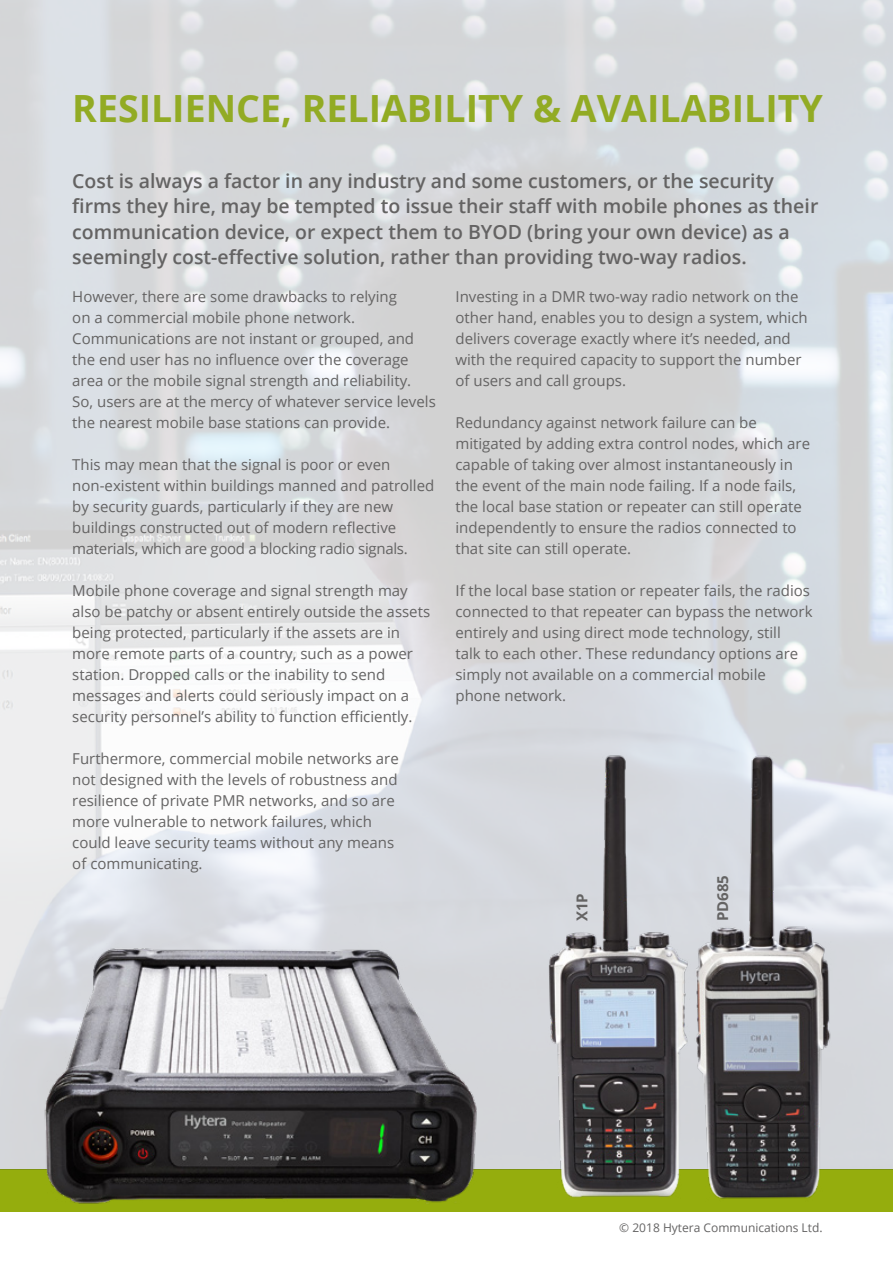
<style>
.page{position:relative;width:893px;height:1263px;background:#fff}
.page>*{position:absolute;margin:0;border:0;box-sizing:border-box;transform-origin:0 0}
.t1{font:700 37.5px "Open Sans";color:#92ab24}
.t2{font:600 19.5px/25.5px "Open Sans";color:#646363}
.t3{font:15px/21px "Open Sans";color:#646363}
.t4{font:700 15px "Open Sans";color:#646363}
.t5{font:12px "Open Sans";color:#646363}
</style>
<div class="page">
<div style="left:0;top:1170px;width:893px;height:42px;background:#95ad0d"></div>
<img style="left:0;top:0;width:893px;height:1170px">
<img style="left:540px;top:752px;width:149px;height:446px">
<img style="left:689px;top:733px;width:145px;height:466px">
<img style="left:39px;top:881px;width:447px;height:323px">
<h1 class="t1" style="left:72px;top:81px;width:752px">RESILIENCE, RELIABILITY &amp; AVAILABILITY</h1>
<p class="t2" style="left:72px;top:168px;width:748px">Cost is always a factor in any industry and some customers, or the security firms they hire, may be tempted to issue their staff with mobile phones as their communication device, or expect them to BYOD (bring your own device) as a seemingly cost-effective solution, rather than providing two-way radios.</p>
<p class="t3" style="left:72px;top:286px;width:365px">However, there are some drawbacks to relying<br>on a commercial mobile phone network.<br>Communications are not instant or grouped, and the end user has no influence over the coverage area or the mobile signal strength and reliability.<br>So, users are at the mercy of whatever service levels the nearest mobile base stations can provide.</p>
<p class="t3" style="left:72px;top:454px;width:364px">This may mean that the signal is poor or even non-existent within buildings manned and patrolled by security guards, particularly if they are new buildings constructed out of modern reflective materials, which are good a blocking radio signals.</p>
<p class="t3" style="left:72px;top:580px;width:359px">Mobile phone coverage and signal strength may also be patchy or absent entirely outside the assets being protected, particularly if the assets are in more remote parts of a country, such as a power station. Dropped calls or the inability to send messages and alerts could seriously impact on a security personnel’s ability to function efficiently.</p>
<p class="t3" style="left:72px;top:748px;width:328px">Furthermore, commercial mobile networks are not designed with the levels of robustness and resilience of private PMR networks, and so are more vulnerable to network failures, which could leave security teams without any means of communicating.</p>
<p class="t3" style="left:455px;top:286px;width:354px">Investing in a DMR two-way radio network on the other hand, enables you to design a system, which delivers coverage exactly where it’s needed, and with the required capacity to support the number of users and call groups.</p>
<p class="t3" style="left:455px;top:412px;width:356px">Redundancy against network failure can be mitigated by adding extra control nodes, which are capable of taking over almost instantaneously in the event of the main node failing. If a node fails, the local base station or repeater can still operate independently to ensure the radios connected to that site can still operate.</p>
<p class="t3" style="left:455px;top:580px;width:359px">If the local base station or repeater fails, the radios connected to that repeater can bypass the network entirely and using direct mode technology, still<br>talk to each other. These redundancy options are simply not available on a commercial mobile phone network.</p>
<p class="t4" style="left:571px;top:921px;width:29px;rotate:-90deg">X1P</p>
<p class="t4" style="left:712px;top:921px;width:48px;rotate:-90deg">PD685</p>
<p class="t5" style="left:619px;top:1219px;width:205px">© 2018 Hytera Communications Ltd.</p>
</div>
